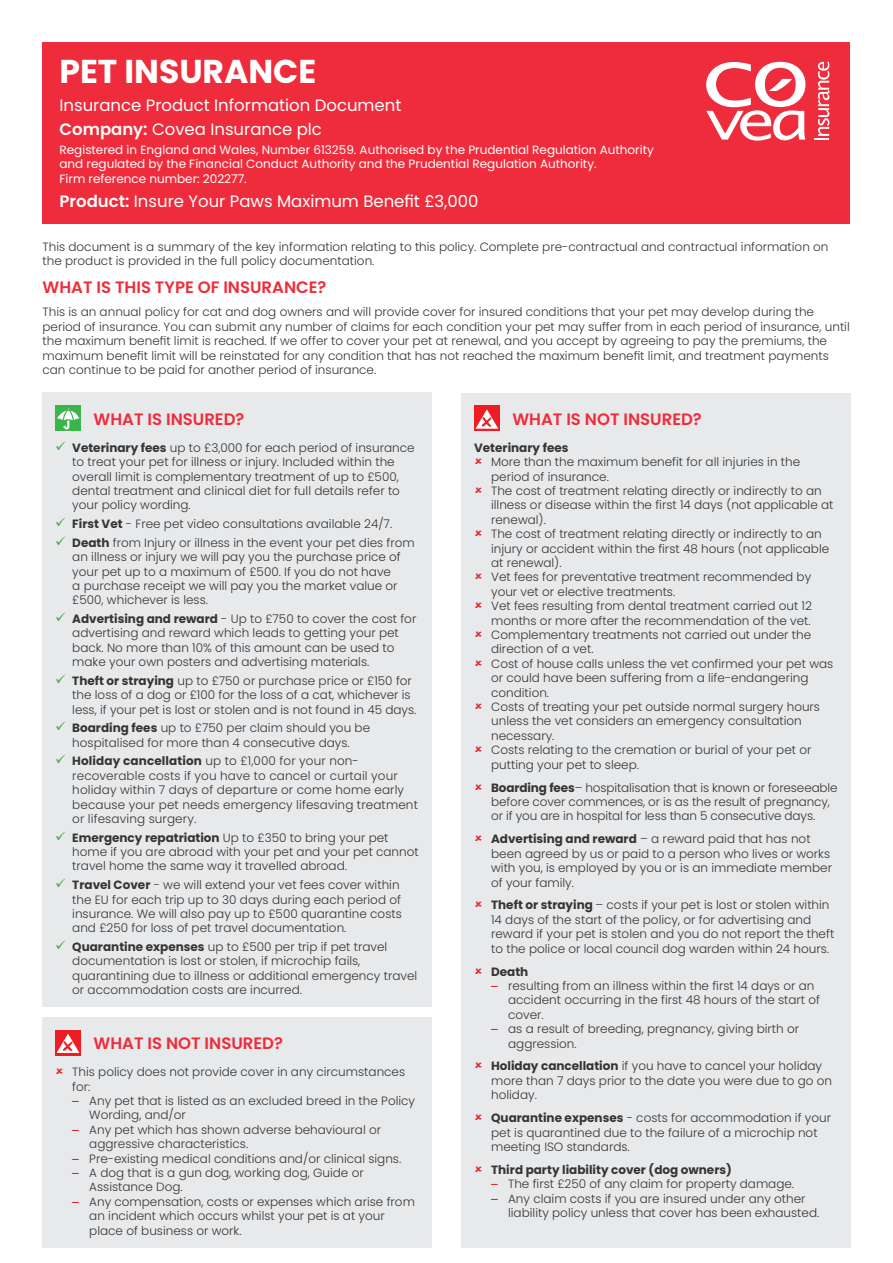
<style>
.page{position:relative;width:893px;height:1263px;background:#fff}
.page>*{position:absolute;margin:0;border:0;box-sizing:border-box;transform-origin:0 0}
.t1{font:700 33px "Poppins";color:#fff}
.t2{font:16.5px "Poppins";color:#fff}
.t3{font:600 16.5px "Poppins";color:#ee2c3b}
.t4{font:300 12px/14.4px "Poppins";color:#363536}
.t5{font:12px/14.4px "Poppins";color:#fff}
.t6{font:700 12px "Poppins";color:#363536}
.s1{font-weight:600}
.s2{font-weight:700}
.s3{font-family:"FS Albert";font-weight:400;font-size:13.5px;color:#e1252c}
</style>
<div class="page">
<div style="left:43px;top:43px;width:807px;height:181px;background:#ee2c3b"></div>
<svg style="left:814px;top:62px;width:15px;height:78px"></svg>
<svg style="left:706px;top:62px;width:99px;height:79px"></svg>
<div style="left:43px;top:393px;width:389px;height:614px;background:#e8e9ea"></div>
<div style="left:55px;top:406px;width:26px;height:25px;background:#3ab54a"></div>
<svg style="left:57px;top:407px;width:23px;height:22px"></svg>
<div style="left:43px;top:1017px;width:389px;height:230px;background:#e8e9ea"></div>
<div style="left:55px;top:1030px;width:26px;height:25px;background:#ee1d23"></div>
<svg style="left:57px;top:1034px;width:22px;height:19px"></svg>
<div style="left:461px;top:393px;width:389px;height:854px;background:#e8e9ea"></div>
<div style="left:474px;top:406px;width:26px;height:25px;background:#ee1d23"></div>
<svg style="left:475px;top:409px;width:23px;height:20px"></svg>
<p class="t1" style="left:60px;top:52px;width:258px">PET INSURANCE</p>
<p class="t2" style="left:60px;top:96px;width:343px">Insurance Product Information Document</p>
<p class="t2" style="left:60px;top:120px;width:264px"><span class="s1">Company:</span> Covea Insurance plc</p>
<p class="t5" style="left:60px;top:142px;width:596px">Registered in England and Wales, Number 613259. Authorised by the Prudential Regulation Authority and regulated by the Financial Conduct Authority and the Prudential Regulation Authority.<br>Firm reference number: 202277.</p>
<p class="t2" style="left:60px;top:191px;width:421px"><span class="s1">Product:</span> Insure Your Paws Maximum Benefit £3,000</p>
<p class="t4" style="left:43px;top:239px;width:787px">This document is a summary of the key information relating to this policy. Complete pre-contractual and contractual information on the product is provided in the full policy documentation.</p>
<p class="t3" style="left:43px;top:278px;width:285px">WHAT IS THIS TYPE OF INSURANCE?</p>
<p class="t4" style="left:43px;top:305px;width:809px">This is an annual policy for cat and dog owners and will provide cover for insured conditions that your pet may develop during the period of insurance. You can submit any number of claims for each condition your pet may suffer from in each period of insurance, until the maximum benefit limit is reached. If we offer to cover your pet at renewal, and you accept by agreeing to pay the premiums, the maximum benefit limit will be reinstated for any condition that has not reached the maximum benefit limit, and treatment payments can continue to be paid for another period of insurance.</p>
<p class="t3" style="left:94px;top:409px;width:152px">WHAT IS INSURED?</p>
<p class="t4" style="left:72px;top:440px;width:344px"><span class="s2">Veterinary fees</span> up to £3,000 for each period of insurance to treat your pet for illness or injury. Included within the overall limit is complementary treatment of up to £500, dental treatment and clinical diet for full details refer to your policy wording.</p>
<p class="t4" style="left:72px;top:517px;width:321px"><span class="s2">First Vet</span> - Free pet video consultations available 24/7.</p>
<p class="t4" style="left:72px;top:535px;width:344px"><span class="s2">Death</span> from Injury or illness in the event your pet dies from an illness or injury we will pay you the purchase price of your pet up to a maximum of £500. If you do not have<br>a purchase receipt we will pay you the market value or £500, whichever is less.</p>
<p class="t4" style="left:72px;top:612px;width:346px"><span class="s2">Advertising and reward</span> - Up to £750 to cover the cost for advertising and reward which leads to getting your pet back. No more than 10% of this amount can be used to make your own posters and advertising materials.</p>
<p class="t4" style="left:72px;top:673px;width:346px"><span class="s2">Theft or straying</span> up to £750 or purchase price or £150 for the loss of a dog or £100 for the loss of a cat, whichever is less, if your pet is lost or stolen and is not found in 45 days.</p>
<p class="t4" style="left:72px;top:721px;width:299px"><span class="s2">Boarding fees</span> up to £750 per claim should you be hospitalised for more than 4 consecutive days.</p>
<p class="t4" style="left:72px;top:754px;width:347px"><span class="s2">Holiday cancellation</span> up to £1,000 for your non&shy;recoverable costs if you have to cancel or curtail your holiday within 7 days of departure or come home early because your pet needs emergency lifesaving treatment or lifesaving surgery.</p>
<p class="t4" style="left:72px;top:830px;width:348px"><span class="s2">Emergency repatriation</span> Up to £350 to bring your pet home if you are abroad with your pet and your pet cannot travel home the same way it travelled abroad.</p>
<p class="t4" style="left:72px;top:878px;width:331px"><span class="s2">Travel Cover</span> - we will extend your vet fees cover within the EU for each trip up to 30 days during each period of insurance. We will also pay up to £500 quarantine costs and £250 for loss of pet travel documentation.</p>
<p class="t4" style="left:72px;top:940px;width:346px"><span class="s2">Quarantine expenses</span> up to £500 per trip if pet travel documentation is lost or stolen, if microchip fails, quarantining due to illness or additional emergency travel or accommodation costs are incurred.</p>
<p class="t3" style="left:512px;top:409px;width:191px">WHAT IS NOT INSURED?</p>
<p class="t6" style="left:474px;top:441px;width:96px">Veterinary fees</p>
<p class="t4" style="left:491px;top:455px;width:311px">More than the maximum benefit for all injuries in the period of insurance.</p>
<p class="t4" style="left:491px;top:484px;width:344px">The cost of treatment relating directly or indirectly to an illness or disease within the first 14 days (not applicable at renewal).</p>
<p class="t4" style="left:491px;top:527px;width:340px">The cost of treatment relating directly or indirectly to an injury or accident within the first 48 hours (not applicable at renewal).</p>
<p class="t4" style="left:491px;top:570px;width:322px">Vet fees for preventative treatment recommended by your vet or elective treatments.</p>
<p class="t4" style="left:491px;top:599px;width:322px">Vet fees resulting from dental treatment carried out 12 months or more after the recommendation of the vet.</p>
<p class="t4" style="left:491px;top:628px;width:322px">Complementary treatments not carried out under the direction of a vet.</p>
<p class="t4" style="left:491px;top:656px;width:344px">Cost of house calls unless the vet confirmed your pet was or could have been suffering from a life-endangering condition.</p>
<p class="t4" style="left:491px;top:700px;width:330px">Costs of treating your pet outside normal surgery hours unless the vet considers an emergency consultation necessary.</p>
<p class="t4" style="left:491px;top:743px;width:322px">Costs relating to the cremation or burial of your pet or putting your pet to sleep.</p>
<p class="t4" style="left:491px;top:780px;width:348px"><span class="s2">Boarding fees</span>– hospitalisation that is known or foreseeable before cover commences, or is as the result of pregnancy, or if you are in hospital for less than 5 consecutive days.</p>
<p class="t4" style="left:491px;top:832px;width:342px"><span class="s2">Advertising and reward</span> – a reward paid that has not been agreed by us or paid to a person who lives or works with you, is employed by you or is an immediate member of your family.</p>
<p class="t4" style="left:491px;top:898px;width:345px"><span class="s2">Theft or straying</span> – costs if your pet is lost or stolen within 14 days of the start of the policy, or for advertising and reward if your pet is stolen and you do not report the theft to the police or local council dog warden within 24 hours.</p>
<p class="t6" style="left:491px;top:964px;width:39px">Death</p>
<p class="t4" style="left:508px;top:978px;width:313px;text-indent:-17px"><span class="s3">–</span> resulting from an illness within the first 14 days or an accident occurring in the first 48 hours of the start of cover.</p>
<p class="t4" style="left:508px;top:1022px;width:292px;text-indent:-17px"><span class="s3">–</span> as a result of breeding, pregnancy, giving birth or aggression.</p>
<p class="t4" style="left:491px;top:1059px;width:342px"><span class="s2">Holiday cancellation</span> if you have to cancel your holiday more than 7 days prior to the date you were due to go on holiday.</p>
<p class="t4" style="left:491px;top:1111px;width:341px"><span class="s2">Quarantine expenses</span> - costs for accommodation if your pet is quarantined due to the failure of a microchip not meeting ISO standards.</p>
<p class="t6" style="left:491px;top:1163px;width:242px">Third party liability cover (dog owners)</p>
<p class="t4" style="left:491px;top:1177px;width:304px"><span class="s3">–</span> The first £250 of any claim for property damage.</p>
<p class="t4" style="left:508px;top:1191px;width:313px;text-indent:-17px"><span class="s3">–</span> Any claim costs if you are insured under any other liability policy unless that cover has been exhausted.</p>
<p class="t3" style="left:94px;top:1033px;width:191px">WHAT IS NOT INSURED?</p>
<p class="t4" style="left:72px;top:1065px;width:334px">This policy does not provide cover in any circumstances for:</p>
<p class="t4" style="left:89px;top:1093px;width:327px;text-indent:-17px"><span class="s3">–</span> Any pet that is listed as an excluded breed in the Policy<br>Wording, and/or</p>
<p class="t4" style="left:89px;top:1122px;width:293px;text-indent:-17px"><span class="s3">–</span> Any pet which has shown adverse behavioural or aggressive characteristics.</p>
<p class="t4" style="left:72px;top:1151px;width:330px"><span class="s3">–</span> Pre-existing medical conditions and/or clinical signs.</p>
<p class="t4" style="left:89px;top:1165px;width:276px;text-indent:-17px"><span class="s3">–</span> A dog that is a gun dog, working dog, Guide or<br>Assistance Dog.</p>
<p class="t4" style="left:89px;top:1194px;width:327px;text-indent:-17px"><span class="s3">–</span> Any compensation, costs or expenses which arise from an incident which occurs whilst your pet is at your place of business or work.</p>
</div>
